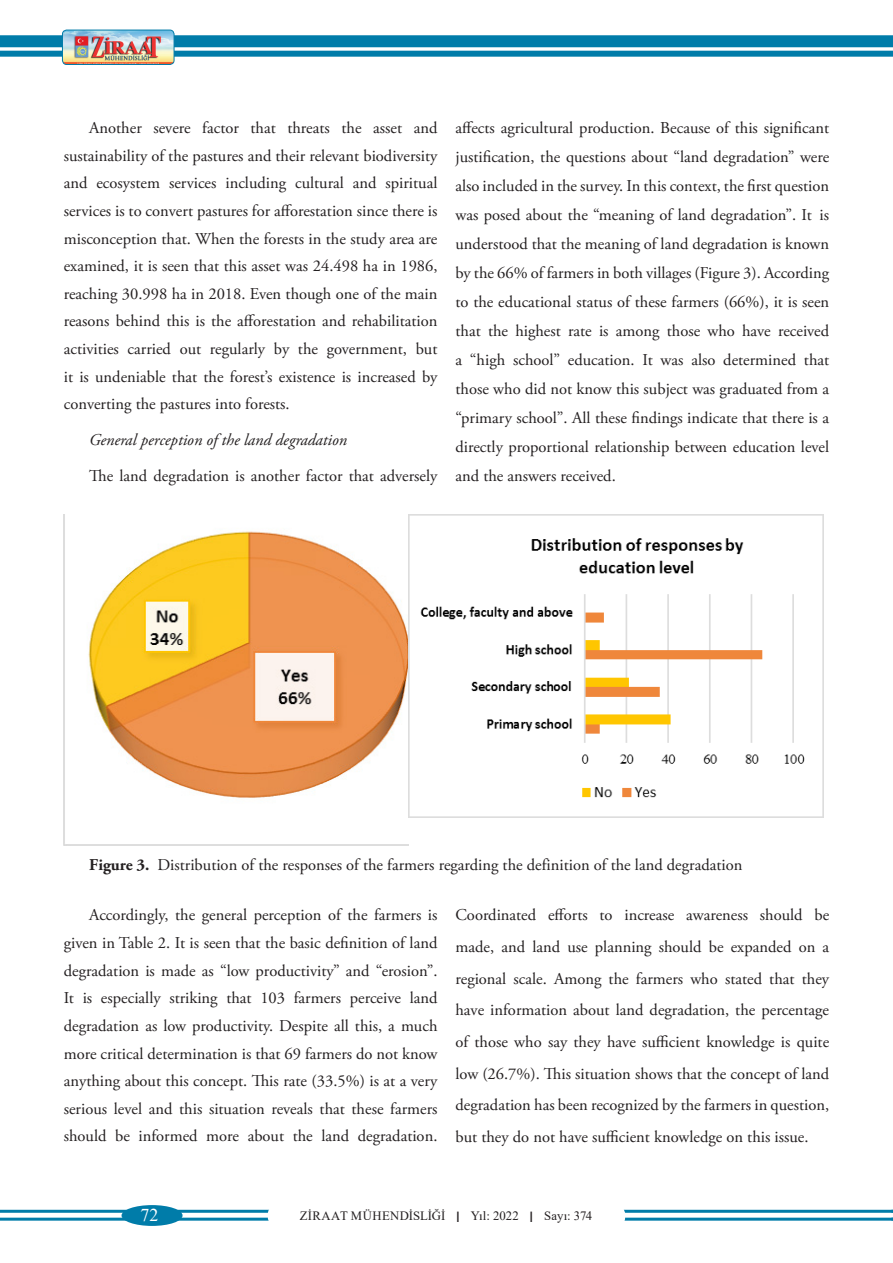
<style>
.page{position:relative;width:893px;height:1263px;background:#fff}
.page>*{position:absolute;margin:0;border:0;box-sizing:border-box;transform-origin:0 0}
.t1{font:18px "Times New Roman";color:#fff}
.Dergipak_metin{font:16.5px/27.6px "Adobe Garamond Pro";color:#231f20;text-align:justify}
.Dergipak_metin-2{font:italic 16.5px "Adobe Garamond Pro";color:#231f20}
.t2{font:12.75px "Times New Roman";letter-spacing:.005em;color:#231f20}
.s1{font-weight:700}
.s2{font-family:"Inconsolata";font-weight:700}
</style>
<div class="page">
<hr style="left:0;top:1218px;width:893px;height:3px;background:#007ca9">
<hr style="left:0;top:1210px;width:893px;height:3px;background:#007ca9">
<div style="left:122px;top:1205px;width:61px;height:21px;background:#007ca9;border-radius:50%"></div>
<div style="left:268px;top:1206px;width:357px;height:19px;background:#fff;border-radius:7px"></div>
<div style="left:0;top:35px;width:893px;height:12px;background:#007ca9"></div>
<div style="left:0;top:51px;width:893px;height:6px;background:#007ca9"></div>
<img style="left:62px;top:30px;width:112px;height:34px">
<div style="left:62px;top:30px;width:112px;height:35px;border:1px solid #007ca9;border-radius:4px"></div>
<img style="left:64px;top:515px;width:344px;height:331px">
<img style="left:408px;top:515px;width:415px;height:302px">
<p class="Dergipak_metin" style="left:64px;top:115px;width:375px;text-indent:26px">Another severe factor that threats the asset and sustainability of the pastures and their relevant biodiversity and ecosystem services including cultural and spiritual services is to convert pastures for afforestation since there is misconception that. When the forests in the study area are examined, it is seen that this asset was 24.498 ha in 1986, reaching 30.998 ha in 2018. Even though one of the main reasons behind this is the afforestation and rehabilitation activities carried out regularly by the government, but it is undeniable that the forest’s existence is increased by converting the pastures into forests.</p>
<p class="Dergipak_metin-2" style="left:89px;top:430px;width:259px">General perception of the land degradation</p>
<p class="Dergipak_metin" style="left:89px;top:463px;width:350px">The land degradation is another factor that adversely</p>
<p class="Dergipak_metin" style="left:455px;top:114px;width:375px;line-height:29px">affects agricultural production. Because of this significant justification, the questions about “land degradation” were also included in the survey. In this context, the first question was posed about the “meaning of land degradation”. It is understood that the meaning of land degradation is known by the 66% of farmers in both villages (Figure 3). According to the educational status of these farmers (66%), it is seen that the highest rate is among those who have received a “high school” education. It was also determined that those who did not know this subject was graduated from a “primary school”. All these findings indicate that there is a directly proportional relationship between education level and the answers received.</p>
<p class="Dergipak_metin" style="left:89px;top:852px;width:655px"><span class="s1">Figure 3.</span> Distribution of the responses of the farmers regarding the definition of the land degradation</p>
<p class="Dergipak_metin" style="left:64px;top:902px;width:375px;text-indent:26px">Accordingly, the general perception of the farmers is given in Table 2. It is seen that the basic definition of land degradation is made as “low productivity” and “erosion”.<br>It is especially striking that 103 farmers perceive land degradation as low productivity. Despite all this, a much more critical determination is that 69 farmers do not know anything about this concept. This rate (33.5%) is at a very serious level and this situation reveals that these farmers should be informed more about the land degradation.</p>
<p class="Dergipak_metin" style="left:455px;top:900px;width:375px;line-height:31.7px">Coordinated efforts to increase awareness should be made, and land use planning should be expanded on a regional scale. Among the farmers who stated that they have information about land degradation, the percentage of those who say they have sufficient knowledge is quite low (26.7%). This situation shows that the concept of land degradation has been recognized by the farmers in question, but they do not have sufficient knowledge on this issue.</p>
<p class="t1" style="left:141px;top:1202px;width:19px">72</p>
<p class="t2" style="left:300px;top:1206px;width:294px">ZİRAAT MÜHENDİSLİĞİ <span class="s2">|</span> Yıl: 2022 <span class="s2">|</span> Sayı: 374</p>
</div>
